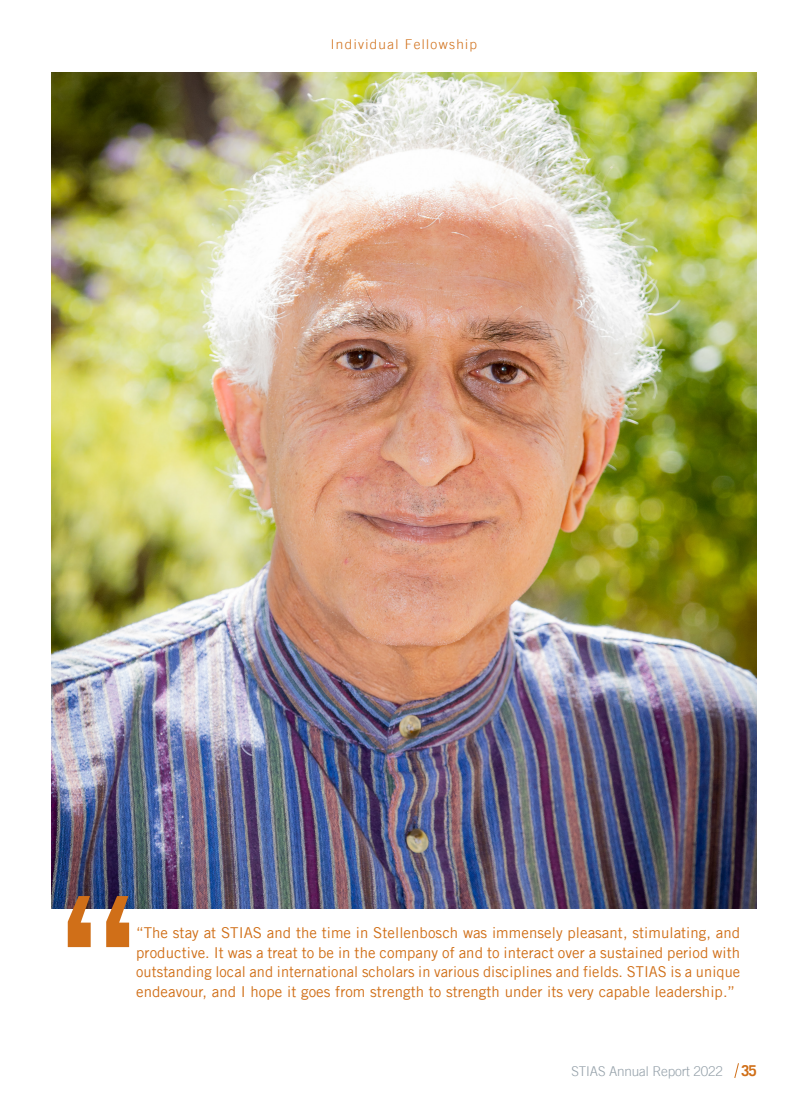
<style>
.page{position:relative;width:808px;height:1106px;background:#fff}
.page>*{position:absolute;margin:0;border:0;box-sizing:border-box;transform-origin:0 0}
.t1{font:15px/19.5px "Trade Gothic LT";letter-spacing:.005em;color:#d06f18;text-align:justify}
.t2{font:300 13.5px "Trade Gothic LT";letter-spacing:-.01em;color:#94a0a9}
.t3{font:300 13.5px "Trade Gothic LT";letter-spacing:.1em;color:#d06f18}
.s1{font-weight:700;font-size:15px;color:#d06f18}
</style>
<div class="page">
<svg style="left:734px;top:1063px;width:5px;height:15px"></svg>
<img style="left:51px;top:72px;width:706px;height:836px">
<svg style="left:68px;top:896px;width:61px;height:51px"></svg>
<p class="t3" style="left:331px;top:36px;width:148px">Individual Fellowship</p>
<p class="t1" style="left:136px;top:923px;width:605px">“The stay at STIAS and the time in Stellenbosch was immensely pleasant, stimulating, and productive. It was a treat to be in the company of and to interact over a sustained period with outstanding local and international scholars in various disciplines and fields. STIAS is a unique endeavour, and I hope it goes from strength to strength under its very capable leadership.”</p>
<p class="t2" style="left:571px;top:1063px;width:187px">STIAS Annual Report 2022 <span class="s1">35</span></p>
</div>
